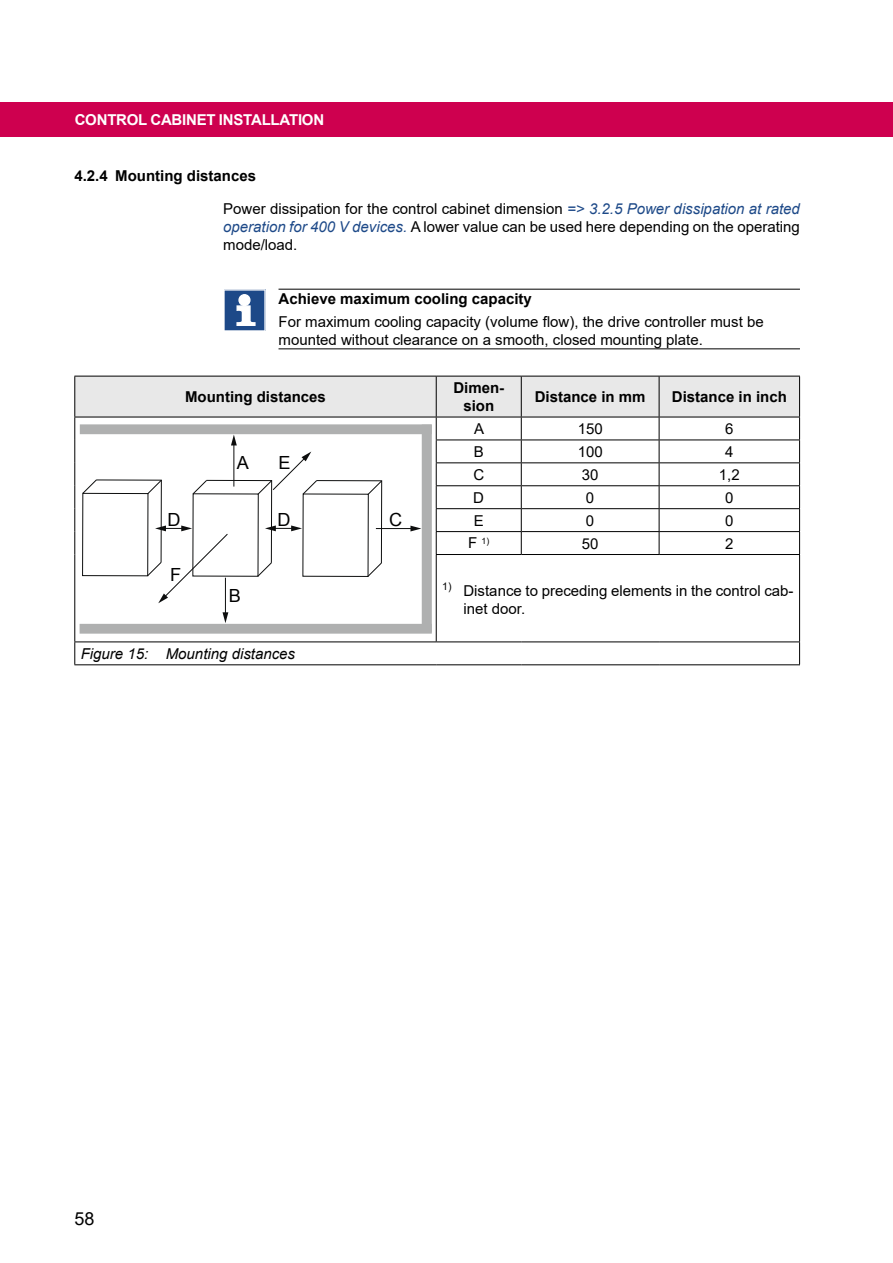
<style>
.page{position:relative;width:893px;height:1263px;background:#fff}
.page>*{position:absolute;margin:0;border:0;box-sizing:border-box;transform-origin:0 0}
.t1{font:18.15px "Arial";color:#000}
.t2{font:18px "Arial";color:#000}
.t3{font:15px/18px "Arial";color:#000}
.t4{font:700 15px/18px "Arial";color:#000;text-align:center}
.t5{font:700 15px "Arial";letter-spacing:-.015em;color:#fff}
.t6{font:italic 15px "Arial";color:#000}
.t7{font:8.7px "Arial";color:#000}
.s1{font-weight:700}
.s2{font-style:italic;color:#1d4988}
.s3{font-size:15px}
</style>
<div class="page">
<div style="left:0;top:102px;width:893px;height:34px;background:#ce004f"></div>
<hr style="left:279px;top:289px;width:521px;height:1px;background:#000">
<hr style="left:279px;top:348px;width:521px;height:1px;background:#000">
<svg style="left:224px;top:289px;width:42px;height:42px"></svg>
<hr style="left:436px;top:555px;width:1px;height:86px;background:#000">
<hr style="left:74px;top:554px;width:1px;height:87px;background:#000">
<hr style="left:799px;top:555px;width:1px;height:86px;background:#000">
<hr style="left:74px;top:641px;width:362px;height:1px;background:#000">
<svg style="left:74px;top:642px;width:1px;height:22px"></svg>
<hr style="left:436px;top:641px;width:85px;height:1px;background:#000">
<hr style="left:521px;top:641px;width:138px;height:1px;background:#000">
<hr style="left:659px;top:641px;width:141px;height:1px;background:#000">
<svg style="left:799px;top:642px;width:1px;height:22px"></svg>
<hr style="left:74px;top:664px;width:362px;height:1px;background:#000">
<hr style="left:436px;top:664px;width:85px;height:1px;background:#000">
<hr style="left:521px;top:664px;width:138px;height:1px;background:#000">
<hr style="left:659px;top:664px;width:141px;height:1px;background:#000">
<hr style="left:225px;top:578px;width:1px;height:36px;background:#0d0e0e">
<svg style="left:223px;top:612px;width:5px;height:11px"></svg>
<div style="left:422px;top:425px;width:10px;height:207px;background:#afb0b0"></div>
<div style="left:80px;top:624px;width:352px;height:10px;background:#afb0b0"></div>
<svg style="left:74px;top:376px;width:726px;height:227px"></svg>
<p class="t5" style="left:75px;top:110px;width:10px">Cont</p>
<p class="t5" style="left:116px;top:110px;width:113px">rol cabin et installation</p>
<p class="t3" style="left:223px;top:159px;width:578px;line-height:32.8px;text-indent:-149px"><span class="s1">4.2.4 Mounting distances<br></span>Power dissipation for the control cabinet dimension <span class="s2">=&gt; 3.2.5 Power dissipation at rated</span></p>
<p class="t3" style="left:223px;top:218px;width:578px"><span class="s2">operation for 400 V devices.</span> A lower value can be used here depending on the operating mode/load.</p>
<p class="t4" style="left:279px;top:290px;width:255px">Achieve maximum cooling capacity</p>
<p class="t3" style="left:279px;top:312px;width:487px">For maximum cooling capacity (volume flow), the drive controller must be mounted without clearance on a smooth, closed mounting plate.</p>
<p class="t4" style="left:185px;top:388px;width:142px">Mounting distances</p>
<p class="t4" style="left:453px;top:379px;width:52px">Dimen&shy;sion</p>
<p class="t4" style="left:535px;top:388px;width:112px">Distance in mm</p>
<p class="t4" style="left:672px;top:388px;width:117px">Distance in inch</p>
<p class="t1" style="left:237px;top:450px;width:14px">A</p>
<p class="t1" style="left:278px;top:450px;width:14px">E</p>
<p class="t1" style="left:168px;top:508px;width:15px">D</p>
<p class="t1" style="left:389px;top:508px;width:15px">C</p>
<p class="t1" style="left:278px;top:508px;width:15px">D</p>
<p class="t1" style="left:170px;top:563px;width:13px">F</p>
<p class="t1" style="left:229px;top:584px;width:14px">B</p>
<p class="t6" style="left:81px;top:644px;width:216px">Figure 15: Mounting distances</p>
<p class="t3" style="left:474px;top:420px;width:12px">A</p>
<p class="t3" style="left:578px;top:420px;width:27px">150</p>
<p class="t3" style="left:725px;top:420px;width:10px">6</p>
<p class="t3" style="left:474px;top:442px;width:12px">B</p>
<p class="t3" style="left:578px;top:442px;width:27px">100</p>
<p class="t3" style="left:725px;top:442px;width:10px">4</p>
<p class="t3" style="left:473px;top:465px;width:12px">C</p>
<p class="t3" style="left:582px;top:465px;width:18px">30</p>
<p class="t3" style="left:719px;top:465px;width:22px">1,2</p>
<p class="t3" style="left:473px;top:488px;width:12px">D</p>
<p class="t3" style="left:586px;top:488px;width:10px">0</p>
<p class="t3" style="left:725px;top:488px;width:10px">0</p>
<p class="t3" style="left:474px;top:511px;width:12px">E</p>
<p class="t3" style="left:586px;top:511px;width:10px">0</p>
<p class="t3" style="left:725px;top:511px;width:10px">0</p>
<p class="t7" style="left:468px;top:534px;width:23px"><span class="s3">F</span> 1)</p>
<p class="t3" style="left:582px;top:534px;width:18px">50</p>
<p class="t3" style="left:725px;top:534px;width:10px">2</p>
<p class="t3" style="left:463px;top:581px;width:332px;text-indent:-21px"><sup>1)</sup> Distance to preceding elements in the control cab&shy;inet door.</p>
<p class="t2" style="left:74px;top:1206px;width:22px">58</p>
</div>
